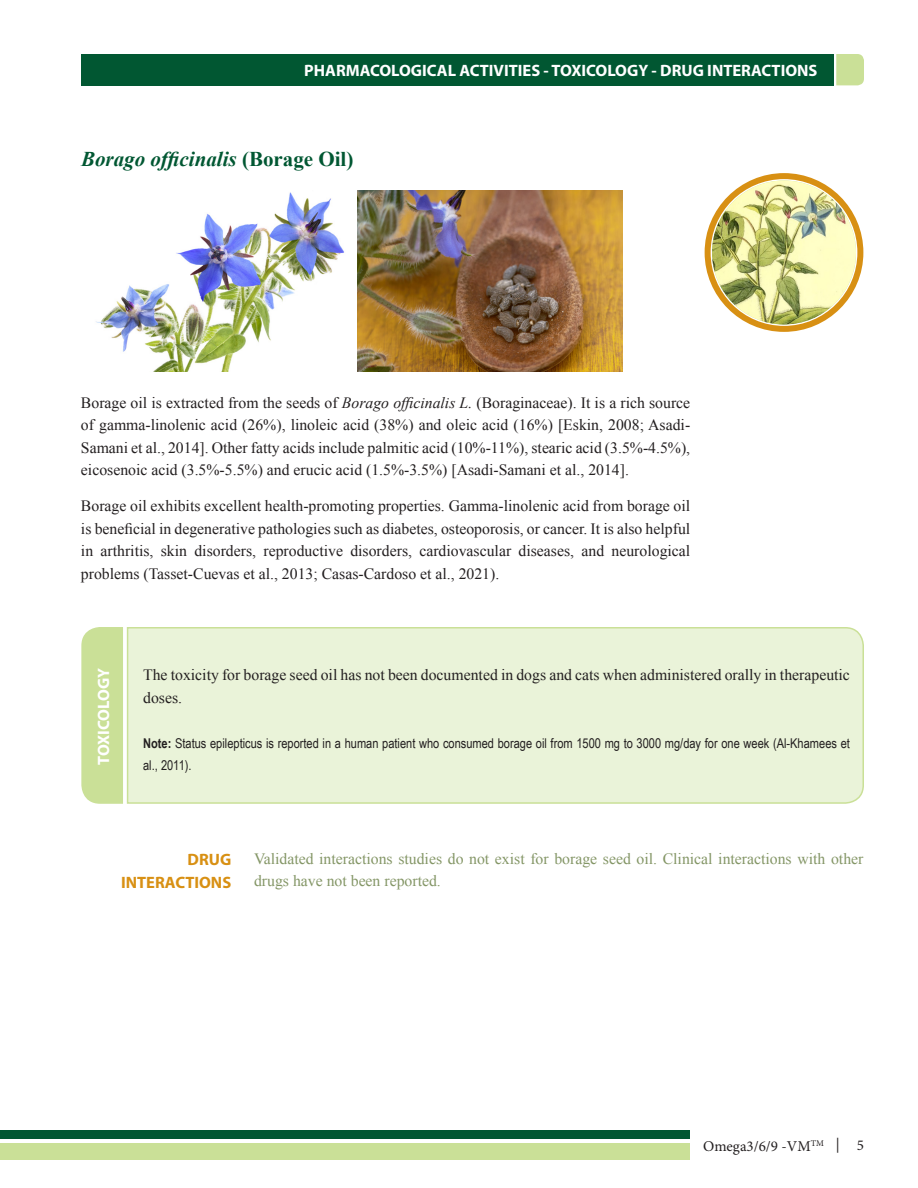
<style>
.page{position:relative;width:918px;height:1188px;background:#fff}
.page>*{position:absolute;margin:0;border:0;box-sizing:border-box;transform-origin:0 0}
.t1{font:italic 700 21px "Times New Roman";color:#015732}
.t2{font:700 16.5px "Myriad Pro";color:#fff}
.t3{font:700 16.5px/22.5px "Myriad Pro";color:#d89013;text-align:right}
.t4{font:15.75px/22.5px "Times New Roman";color:#231f20;text-align:justify}
.t5{font:15.75px/22.5px "Times New Roman";color:#849666}
.t6{font:15px "Minion Pro";color:#231f20}
.t7{font:13.5px/22.5px "Arial Narrow";color:#231f20}
.t8{font:8.7px "Minion Pro";color:#231f20}
.s1{font-style:normal}
.s2{font-style:italic}
.s3{font-weight:700}
.s4{font-size:15px}
</style>
<div class="page">
<div style="left:0;top:1130px;width:690px;height:9px;background:#015732"></div>
<div style="left:0;top:1143px;width:690px;height:16px;background:#cae097"></div>
<div style="left:81px;top:54px;width:753px;height:31px;background:#015732"></div>
<svg style="left:836px;top:54px;width:28px;height:31px"></svg>
<img style="left:96px;top:192px;width:249px;height:180px">
<img style="left:358px;top:191px;width:264px;height:181px">
<div style="left:126px;top:627px;width:738px;height:177px;background:#eaf3d9"></div>
<div style="left:81px;top:627px;width:42px;height:177px;background:#cae097"></div>
<div style="left:705px;top:173px;width:158px;height:159px;border:6px solid #d89013;border-radius:50%"></div>
<img style="left:712px;top:180px;width:144px;height:144px;border-radius:72px">
<p class="t2" style="left:304px;top:60px;width:515px">PHARMACOLOGICAL ACTIVITIES - TOXICOLOGY - DRUG INTERACTIONS</p>
<h1 class="t1" style="left:81px;top:144px;width:274px">Borago officinalis <span class="s1">(Borage Oil)</span></h1>
<p class="t4" style="left:81px;top:391px;width:611px">Borage oil is extracted from the seeds of <span class="s2">Borago officinalis L.</span> (Boraginaceae). It is a rich source of gamma-linolenic acid (26%), linoleic acid (38%) and oleic acid (16%) [Eskin, 2008; Asadi-Samani et al., 2014]. Other fatty acids include palmitic acid (10%-11%), stearic acid (3.5%-4.5%), eicosenoic acid (3.5%-5.5%) and erucic acid (1.5%-3.5%) [Asadi-Samani et al., 2014].</p>
<p class="t4" style="left:81px;top:494px;width:611px">Borage oil exhibits excellent health-promoting properties. Gamma-linolenic acid from borage oil is beneficial in degenerative pathologies such as diabetes, osteoporosis, or cancer. It is also helpful in arthritis, skin disorders, reproductive disorders, cardiovascular diseases, and neurological problems (Tasset-Cuevas et al., 2013; Casas-Cardoso et al., 2021).</p>
<p class="t2" style="left:93px;top:765px;width:98px;rotate:-90deg">TOXICOLOGY</p>
<p class="t4" style="left:143px;top:663px;width:708px">The toxicity for borage seed oil has not been documented in dogs and cats when administered orally in therapeutic doses.</p>
<p class="t7" style="left:143px;top:731px;width:708px"><span class="s3">Note:</span> Status epilepticus is reported in a human patient who consumed borage oil from 1500 mg to 3000 mg/day for one week (Al-Khamees et al., 2011).</p>
<p class="t3" style="left:121px;top:848px;width:112px">DRUG<br>INTERACTIONS</p>
<p class="t5" style="left:254px;top:847px;width:611px">Validated interactions studies do not exist for borage seed oil. Clinical interactions with other drugs have not been reported.</p>
<p class="t8" style="left:811px;top:1137px;width:30px">TM <span class="s4">|</span></p>
<p class="t6" style="left:703px;top:1136px;width:109px">Omega3/6/9 -VM</p>
<p class="t6" style="left:857px;top:1135px;width:9px">5</p>
</div>
